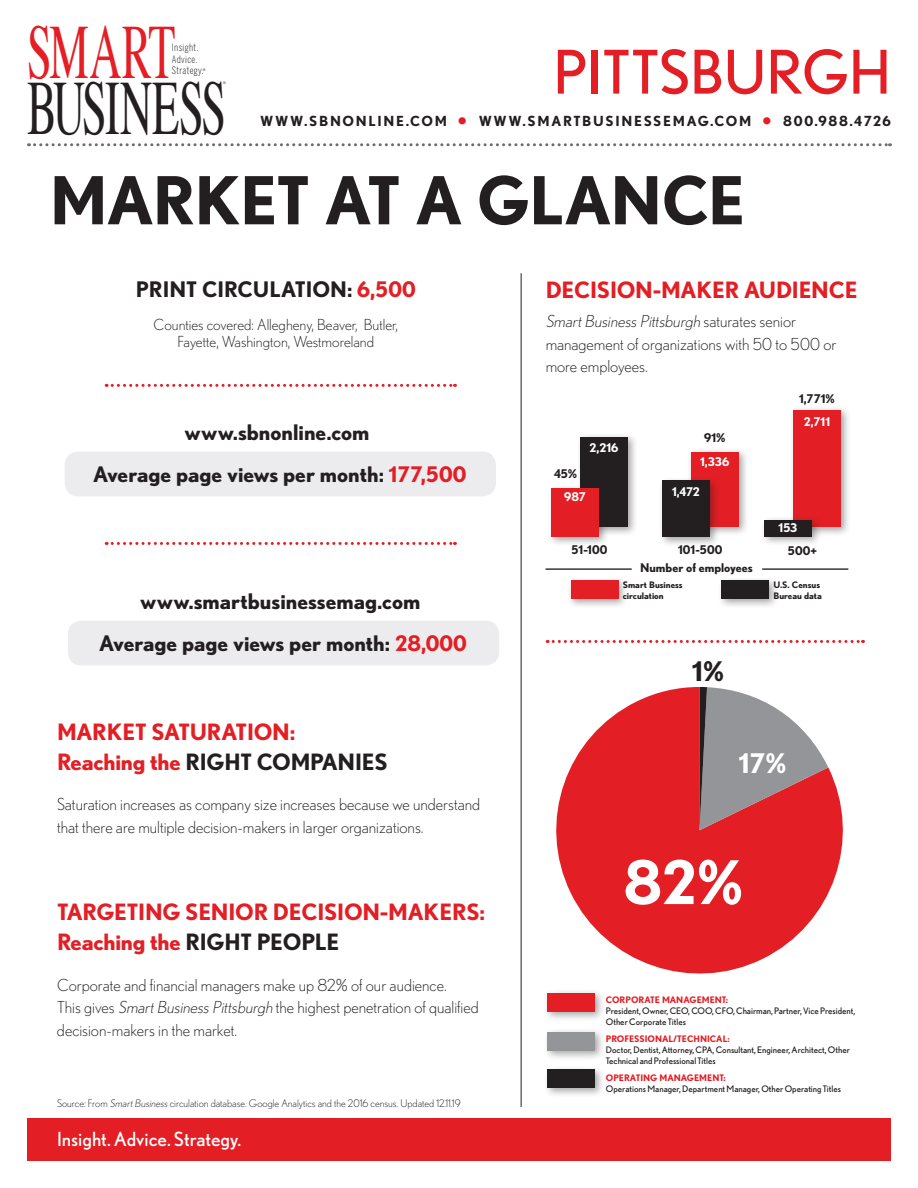
<style>
.page{position:relative;width:918px;height:1188px;background:#fff}
.page>*{position:absolute;margin:0;border:0;box-sizing:border-box;transform-origin:0 0}
.Headline{font:76.35px "Times";letter-spacing:-.04em;color:#231f20;scale:.58 1}
.Headline-2{font:76.35px "Times";letter-spacing:-.02em;color:#e31e24;scale:.58 1}
.t1{font:700 66px "Nobel";letter-spacing:-.015em;color:#231f20}
.t2{font:60.15px "Nobel";color:#e31e24}
.t3{font:700 60px "Nobel";color:#fff}
.t4{font:700 27px "Nobel";color:#fff}
.t5{font:700 27px "Nobel";color:#231f20}
.t6{font:700 22.5px "Nobel";letter-spacing:-.01em;color:#e31e24}
.t7{font:700 22.5px "Nobel";letter-spacing:-.01em;color:#231f20}
.t8{font:700 21.45px "Nobel";color:#231f20}
.t9{font:19.5px "Nobel";color:#fff}
.t10{font:300 16.5px/22.5px "Nobel";color:#231f20}
.t11{font:300 15.15px/16.6px "Nobel";color:#231f20;text-align:center}
.t12{font:700 13.95px "Nobel";letter-spacing:.12em;color:#231f20}
.t13{font:700 12px "Nobel";color:#231f20}
.t14{font:700 12px "Nobel";color:#fff}
.t15{font:300 10.5px "Nobel";color:#231f20}
.t16{font:300 10.2px/11.6px "Benton Sans Comp";letter-spacing:.04em;color:#231f20}
.t17{font:9px/10.8px "Nobel";color:#231f20}
.t18{font:700 9px/10.8px "Nobel";color:#231f20}
.Headline-3{font:condensed 3.45px "Helvetica";color:#231f20}
.s1{font-size:21.6px;color:#e31e24}
.s2{color:#e31e24}
.s3{color:#231f20}
.s4{font-style:italic}
.s5{font-weight:700;color:#e31e24}
</style>
<div class="page">
<svg style="left:556px;top:687px;width:287px;height:287px;fill:#e31e24"></svg>
<svg style="left:700px;top:687px;width:128px;height:143px;background:#b0878a"></svg>
<svg style="left:35px;top:143px;width:856px;height:3px"></svg>
<div style="left:27px;top:1119px;width:864px;height:42px;background:#e31e24"></div>
<svg style="left:106px;top:384px;width:349px;height:3px"></svg>
<div style="left:65px;top:452px;width:431px;height:44px;background:#ececee;border-radius:14px"></div>
<div style="left:68px;top:621px;width:431px;height:44px;background:#ececee;border-radius:14px"></div>
<svg style="left:106px;top:542px;width:349px;height:3px"></svg>
<hr style="left:521px;top:273px;width:1px;height:834px;background:#231f20">
<svg style="left:547px;top:640px;width:316px;height:3px"></svg>
<div style="left:544px;top:989px;width:61px;height:33px;background:#231f20;opacity:.4"></div>
<div style="left:548px;top:993px;width:47px;height:19px;background:#e31e24"></div>
<div style="left:544px;top:1066px;width:61px;height:32px;background:#231f20;opacity:.4"></div>
<div style="left:548px;top:1070px;width:47px;height:18px;background:#231f20"></div>
<div style="left:544px;top:1028px;width:61px;height:32px;background:#231f20;opacity:.4"></div>
<div style="left:548px;top:1032px;width:47px;height:18px;background:#939598"></div>
<div style="left:576px;top:433px;width:62px;height:104px;background:#231f20;opacity:.4"></div>
<div style="left:580px;top:437px;width:48px;height:90px;background:#231f20"></div>
<div style="left:548px;top:484px;width:61px;height:63px;background:#231f20;opacity:.4"></div>
<div style="left:551px;top:488px;width:48px;height:49px;background:#e31e24"></div>
<div style="left:687px;top:448px;width:62px;height:89px;background:#231f20;opacity:.4"></div>
<div style="left:691px;top:452px;width:47px;height:75px;background:#e31e24"></div>
<div style="left:658px;top:477px;width:62px;height:70px;background:#231f20;opacity:.4"></div>
<div style="left:662px;top:481px;width:48px;height:56px;background:#231f20"></div>
<div style="left:789px;top:406px;width:62px;height:131px;background:#231f20;opacity:.4"></div>
<div style="left:793px;top:410px;width:48px;height:117px;background:#e31e24"></div>
<div style="left:761px;top:516px;width:61px;height:31px;background:#231f20;opacity:.4"></div>
<div style="left:764px;top:520px;width:48px;height:17px;background:#231f20"></div>
<hr style="left:546px;top:568px;width:86px;height:2px;background:#231f20">
<hr style="left:762px;top:568px;width:86px;height:2px;background:#231f20">
<div style="left:567px;top:577px;width:62px;height:32px;background:#231f20;opacity:.4"></div>
<div style="left:571px;top:581px;width:47px;height:18px;background:#e31e24"></div>
<div style="left:718px;top:577px;width:61px;height:32px;background:#231f20;opacity:.4"></div>
<div style="left:722px;top:581px;width:47px;height:18px;background:#231f20"></div>
<p class="Headline-2" style="left:27px;top:-19px;width:258px">SMART</p>
<p class="t16" style="left:172px;top:42px;width:34px">Insight.<br>Advice.<br>Strategy.</p>
<p class="Headline-3" style="left:203px;top:67px;width:4px">®</p>
<p class="Headline" style="left:27px;top:37px;width:345px">BUSINESS</p>
<p class="Headline-3" style="left:223px;top:81px;width:4px">®</p>
<p class="t2" style="left:553px;top:37px;width:339px">PITTSBURGH</p>
<p class="t12" style="left:260px;top:112px;width:632px">WWW.SBNONLINE.COM <span class="s1">•</span> WWW.SMARTBUSINESSEMAG.COM <span class="s1">•</span> 800.988.4726</p>
<p class="t1" style="left:50px;top:161px;width:697px">MARKET AT A GLANCE</p>
<p class="t8" style="left:136px;top:277px;width:282px">PRINT CIRCULATION: <span class="s2">6,500</span></p>
<p class="t11" style="left:154px;top:316px;width:246px">Counties covered: Allegheny, Beaver, Butler,<br>Fayette, Washington, Westmoreland</p>
<p class="t8" style="left:185px;top:419px;width:186px">www.sbnonline.com</p>
<p class="t8" style="left:93px;top:462px;width:375px">Average page views per month: <span class="s2">177,500</span></p>
<p class="t8" style="left:140px;top:589px;width:282px">www.smartbusinessemag.com</p>
<p class="t8" style="left:99px;top:631px;width:369px">Average page views per month: <span class="s2">28,000</span></p>
<p class="t6" style="left:57px;top:718px;width:240px">MARKET SATURATION:</p>
<p class="t7" style="left:57px;top:748px;width:332px"><span class="s2">Reaching the</span> RIGHT COMPANIES</p>
<p class="t10" style="left:57px;top:793px;width:425px">Saturation increases as company size increases because we understand that there are multiple decision-makers in larger organizations.</p>
<p class="t6" style="left:57px;top:899px;width:430px">TARGETING SENIOR DECISION-MAKERS:</p>
<p class="t6" style="left:57px;top:929px;width:284px">Reaching the <span class="s3">RIGHT PEOPLE</span></p>
<p class="t10" style="left:57px;top:973px;width:423px">Corporate and financial managers make up 82% of our audience.<br>This gives <span class="s4">SmartBusinessPittsburgh</span> the highest penetration of qualified decision-makers in the market.</p>
<p class="t15" style="left:57px;top:1097px;width:405px">Source: From <span class="s4">SmartBusiness</span>circulation database. Google Analytics and the 2016 census. Updated 12.11.19</p>
<p class="t9" style="left:57px;top:1128px;width:186px">Insight. Advice. Strategy.</p>
<p class="t6" style="left:546px;top:277px;width:313px">DECISION-MAKER AUDIENCE</p>
<p class="t10" style="left:546px;top:310px;width:292px"><span class="s4">SmartBusinessPittsburgh</span> s a t u ra t e s s e n i o r management of organizations with 50 to 500 or more employees.</p>
<p class="t13" style="left:799px;top:392px;width:37px">1,771%</p>
<p class="t13" style="left:554px;top:466px;width:25px">45%</p>
<p class="t14" style="left:589px;top:440px;width:30px">2,216</p>
<p class="t14" style="left:564px;top:490px;width:23px">987</p>
<p class="t13" style="left:704px;top:430px;width:23px">91%</p>
<p class="t14" style="left:700px;top:454px;width:31px">1,336</p>
<p class="t14" style="left:672px;top:484px;width:29px">1,472</p>
<p class="t14" style="left:804px;top:415px;width:28px">2,711</p>
<p class="t14" style="left:779px;top:520px;width:20px">153</p>
<p class="t13" style="left:572px;top:543px;width:37px">51-100</p>
<p class="t13" style="left:678px;top:543px;width:46px">101-500</p>
<p class="t13" style="left:788px;top:543px;width:31px">500+</p>
<p class="t13" style="left:640px;top:561px;width:114px">Number of employees</p>
<p class="t18" style="left:623px;top:579px;width:61px">Smart Business circulation</p>
<p class="t18" style="left:773px;top:579px;width:48px">U.S. Census</p>
<p class="t18" style="left:773px;top:590px;width:50px">Bureau data</p>
<p class="t5" style="left:692px;top:655px;width:33px">1%</p>
<p class="t4" style="left:739px;top:747px;width:49px">17%</p>
<p class="t3" style="left:624px;top:847px;width:121px">82%</p>
<p class="t17" style="left:606px;top:994px;width:251px"><span class="s5">CORPORATE MANAGEMENT:<br></span>President, Owner, CEO, COO, CFO, Chairman, Partner, Vice President,<br>Other Corporate Titles</p>
<p class="t17" style="left:606px;top:1033px;width:246px"><span class="s5">PROFESSIONAL/TECHNICAL:<br></span>Doctor, Dentist, Attorney, CPA, Consultant, Engineer, Architect, Other<br>Technical and Professional Titles</p>
<p class="t17" style="left:606px;top:1073px;width:237px"><span class="s5">OPERATING MANAGEMENT:<br></span>Operations Manager, Department Manager, Other Operating Titles</p>
</div>
